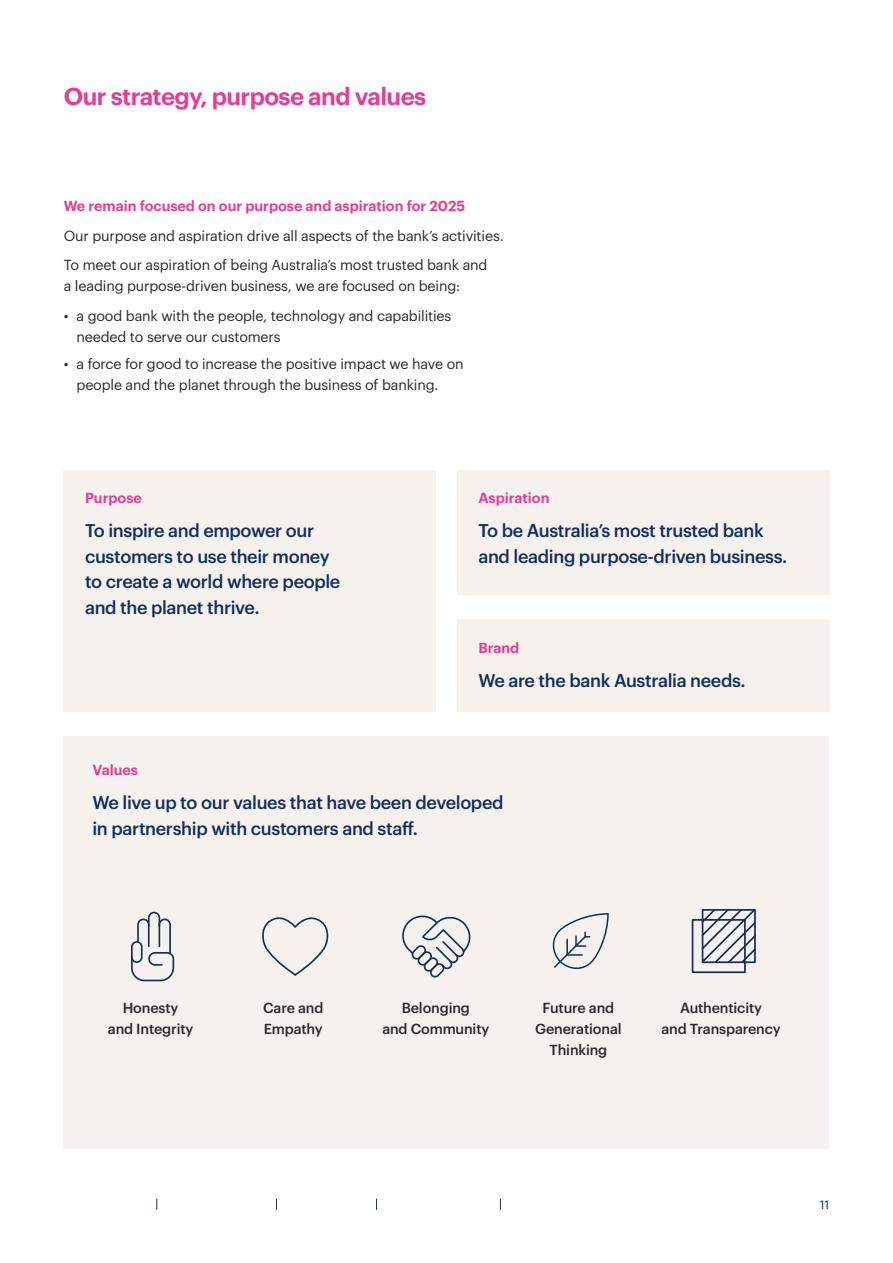
<style>
.page{position:relative;width:893px;height:1263px;background:#fff}
.page>*{position:absolute;margin:0;border:0;box-sizing:border-box;transform-origin:0 0}
.t1{font:600 24px "Graphik";letter-spacing:-.025em;color:#e43d96}
.t2{font:500 18px/25.5px "Graphik";letter-spacing:-.02em;color:#132e5b}
.t3{font:14.25px/21px "Graphik";letter-spacing:-.01em;color:#292829}
.t4{font:500 14.25px/21px "Graphik";letter-spacing:-.01em;color:#292829;text-align:center}
.t5{font:600 14.25px "Graphik";color:#e43d96}
.t6{font:12px "Graphik";color:#132e5b}
</style>
<div class="page">
<div style="left:64px;top:470px;width:372px;height:242px;background:#f5f1ed"></div>
<div style="left:457px;top:470px;width:372px;height:125px;background:#f5f1ed"></div>
<div style="left:457px;top:620px;width:372px;height:92px;background:#f5f1ed"></div>
<div style="left:64px;top:736px;width:765px;height:412px;background:#f5f1ed"></div>
<svg style="left:131px;top:911px;width:44px;height:71px"></svg>
<svg style="left:262px;top:917px;width:67px;height:59px"></svg>
<svg style="left:402px;top:915px;width:69px;height:63px"></svg>
<svg style="left:552px;top:913px;width:57px;height:56px"></svg>
<div style="left:692px;top:919px;width:54px;height:54px;border:2px solid #132e5b"></div>
<svg style="left:700px;top:909px;width:56px;height:56px"></svg>
<h1 class="t1" style="left:64px;top:78px;width:364px">Our strategy, purpose and values</h1>
<p class="t5" style="left:64px;top:195px;width:403px">We remain focused on our purpose and aspiration for 2025</p>
<p class="t3" style="left:64px;top:219px;width:441px;line-height:29.5px">Our purpose and aspiration drive all aspects of the bank’s activities.<br>To meet our aspiration of being Australia’s most trusted bank and</p>
<p class="t3" style="left:64px;top:274px;width:398px">a leading purpose-driven business, we are focused on being:</p>
<p class="t3" style="left:77px;top:304px;width:376px;text-indent:-13px">• a good bank with the people, technology and capabilities needed to serve our customers</p>
<p class="t3" style="left:77px;top:352px;width:389px;text-indent:-13px">• a force for good to increase the positive impact we have on people and the planet through the business of banking.</p>
<p class="t5" style="left:85px;top:487px;width:58px">Purpose</p>
<p class="t2" style="left:85px;top:517px;width:257px">To inspire and empower our customers to use their money to create a world where people and the planet thrive.</p>
<p class="t5" style="left:478px;top:487px;width:73px">Aspiration</p>
<p class="t2" style="left:478px;top:517px;width:311px">To be Australia’s most trusted bank and leading purpose-driven business.</p>
<p class="t5" style="left:478px;top:637px;width:42px">Brand</p>
<p class="t2" style="left:478px;top:666px;width:269px">We are the bank Australia needs.</p>
<p class="t5" style="left:92px;top:759px;width:47px">Values</p>
<p class="t2" style="left:92px;top:788px;width:413px">We live up to our values that have been developed in partnership with customers and staff.</p>
<p class="t4" style="left:108px;top:996px;width:87px">Honesty<br>and Integrity</p>
<p class="t4" style="left:263px;top:996px;width:62px;text-align:left">Care and<br>Empathy</p>
<p class="t4" style="left:382px;top:996px;width:108px">Belonging<br>and Community</p>
<p class="t4" style="left:535px;top:996px;width:88px">Future and<br>Generational<br>Thinking</p>
<p class="t4" style="left:661px;top:996px;width:121px">Authenticity<br>and Transparency</p>
<p class="t6" style="left:820px;top:1195px;width:11px">11</p>
</div>
